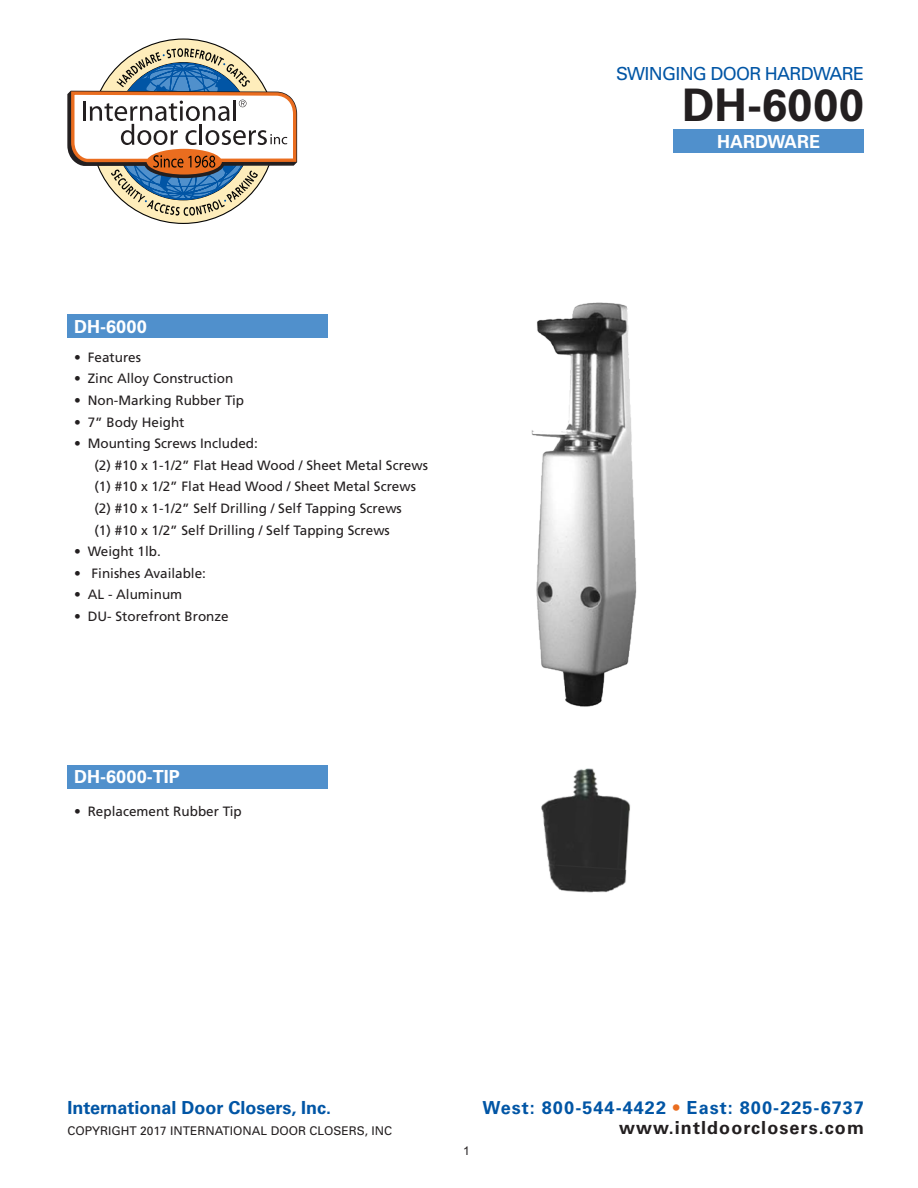
<style>
.page{position:relative;width:918px;height:1188px;background:#fff}
.page>*{position:absolute;margin:0;border:0;box-sizing:border-box;transform-origin:0 0}
.t1{font:700 45px "Univers";letter-spacing:.01em;color:#231f20}
.t2{font:700 18px "Univers";letter-spacing:.06em;color:#0155a5}
.t3{font:700 18px "Univers";color:#0155a5}
.t4{font:700 18px "Univers";color:#fff}
.t5{font:700 18px "Univers";letter-spacing:.06em;color:#231f20}
.t6{font:18px "Univers";letter-spacing:-.04em;color:#0155a5}
.t7{font:13.5px "Frutiger";color:#231f20}
.t8{font:12px "Univers";color:#231f20}
.t9{font:12px "Arial";color:#231f20}
.s1{color:#ea6d1f}
</style>
<div class="page">
<div style="left:92px;top:40px;width:183px;height:183px;background:#feedbb;border-radius:50%"></div>
<svg style="left:67px;top:48px;width:231px;height:168px"></svg>
<div style="left:68px;top:315px;width:260px;height:23px;background:#5090cc"></div>
<div style="left:673px;top:130px;width:191px;height:23px;background:#5090cc"></div>
<img style="left:531px;top:302px;width:106px;height:405px">
<div style="left:68px;top:765px;width:260px;height:24px;background:#5090cc"></div>
<img style="left:541px;top:768px;width:90px;height:125px">
<p class="t6" style="left:616px;top:63px;width:249px">SWINGING DOOR HARDWARE</p>
<p class="t1" style="left:682px;top:79px;width:183px">DH-6000</p>
<p class="t4" style="left:74px;top:316px;width:74px">DH-6000</p>
<p class="t7" style="left:74px;top:349px;width:68px">• Features</p>
<p class="t7" style="left:74px;top:371px;width:161px">• Zinc Alloy Construction</p>
<p class="t7" style="left:74px;top:392px;width:171px">• Non-Marking Rubber Tip</p>
<p class="t7" style="left:74px;top:414px;width:112px">• 7” Body Height</p>
<p class="t7" style="left:74px;top:436px;width:185px">• Mounting Screws Included:</p>
<p class="t7" style="left:94px;top:457px;width:335px">(2) #10 x 1-1/2” Flat Head Wood / Sheet Metal Screws</p>
<p class="t7" style="left:94px;top:479px;width:323px">(1) #10 x 1/2” Flat Head Wood / Sheet Metal Screws</p>
<p class="t7" style="left:94px;top:500px;width:309px">(2) #10 x 1-1/2” Self Drilling / Self Tapping Screws</p>
<p class="t7" style="left:94px;top:522px;width:297px">(1) #10 x 1/2” Self Drilling / Self Tapping Screws</p>
<p class="t7" style="left:74px;top:544px;width:88px">• Weight 1lb.</p>
<p class="t7" style="left:74px;top:565px;width:133px">• Finishes Available:</p>
<p class="t7" style="left:74px;top:587px;width:109px">• AL - Aluminum</p>
<p class="t7" style="left:74px;top:608px;width:156px">• DU- Storefront Bronze</p>
<p class="t4" style="left:74px;top:766px;width:107px">DH-6000-TIP</p>
<p class="t7" style="left:74px;top:803px;width:169px">• Replacement Rubber Tip</p>
<p class="t4" style="left:717px;top:131px;width:104px">HARDWARE</p>
<h2 class="t3" style="left:68px;top:1097px;width:265px">International Door Closers, Inc.</h2>
<h2 class="t2" style="left:482px;top:1098px;width:383px">West: 800-544-4422 <span class="s1">•</span> East: 800-225-6737</h2>
<p class="t8" style="left:68px;top:1123px;width:326px">COPYRIGHT 2017 INTERNATIONAL DOOR CLOSERS, INC</p>
<p class="t5" style="left:619px;top:1117px;width:246px">www.intldoorclosers.com</p>
<p class="t9" style="left:463px;top:1143px;width:8px">1</p>
</div>
